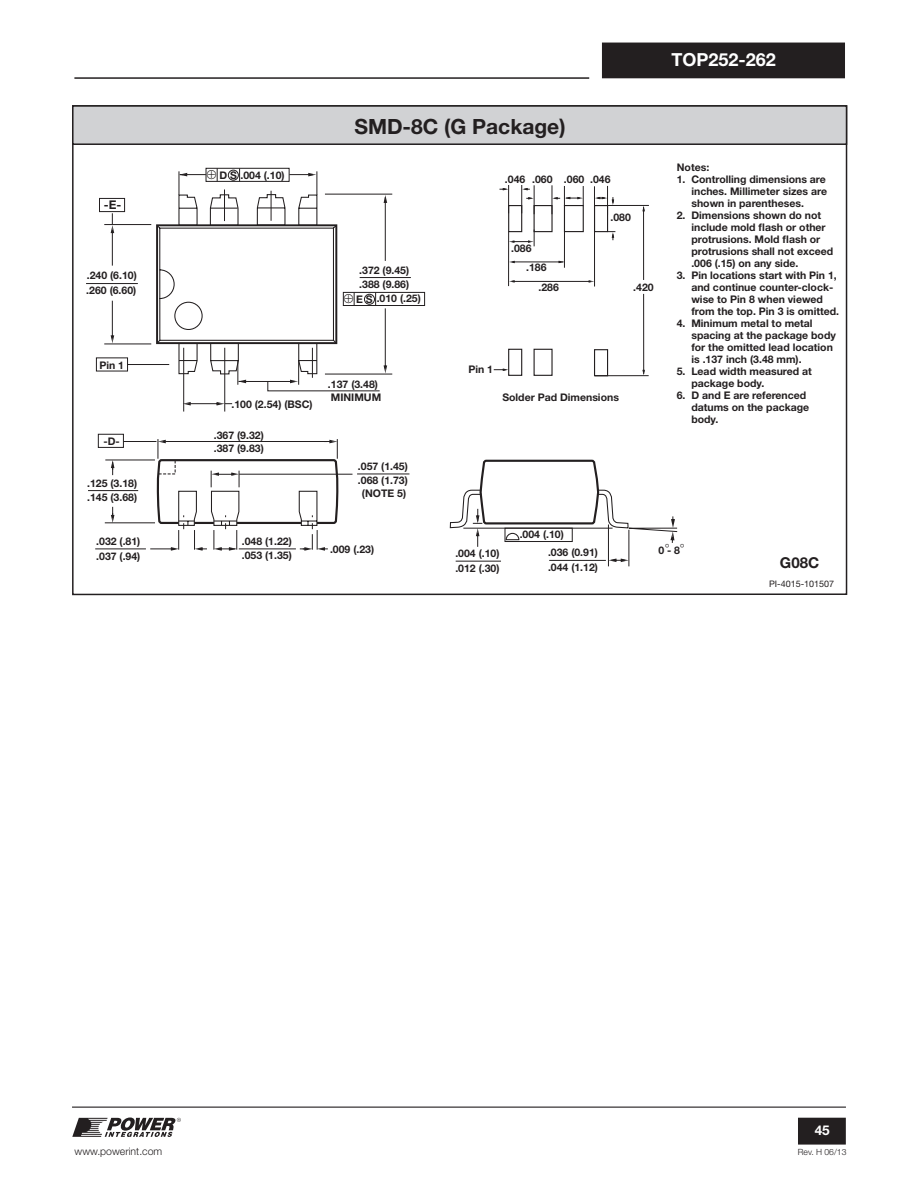
<style>
.page{position:relative;width:918px;height:1188px;background:#fff}
.page>*{position:absolute;margin:0;border:0;box-sizing:border-box;transform-origin:0 0}
.t1{font:700 21px "Helvetica Neue LT Std";color:#231f20}
.t2{font:700 18px "Helvetica Neue LT Std";color:#fff}
.t3{font:700 15px "Helvetica Neue LT Std";color:#231f20}
.t4{font:700 13.5px "Helvetica Neue LT Std";color:#fff}
.t5{font:700 12px "Helvetica Neue LT Std";color:#231f20}
.t6{font:700 10.5px/12px "Helvetica Neue LT Std";color:#231f20}
.t7{font:300 10.5px "Helvetica Neue LT Std";color:#231f20}
.t8{font:9px "Helvetica Neue LT Std";color:#231f20}
.t9{font:300 8.55px "Helvetica Neue LT Std";color:#231f20}
</style>
<div class="page">
<hr style="left:72px;top:1107px;width:774px;height:1px;background:#231f20">
<hr style="left:74px;top:77px;width:515px;height:2px;background:#231f20">
<div style="left:799px;top:1118px;width:46px;height:26px;background:#231f20"></div>
<div style="left:798px;top:1118px;width:48px;height:27px;border:2px solid #231f20"></div>
<div style="left:603px;top:43px;width:241px;height:35px;background:#231f20"></div>
<svg style="left:72px;top:1118px;width:109px;height:19px"></svg>
<div style="left:73px;top:106px;width:774px;height:38px;background:#d1d2d4"></div>
<div style="left:72px;top:105px;width:775px;height:40px;border:2px solid #231f20"></div>
<hr style="left:608px;top:524px;width:1px;height:42px;background:#231f20">
<hr style="left:629px;top:530px;width:1px;height:36px;background:#231f20">
<div style="left:98px;top:434px;width:26px;height:14px;border:1px solid #231f20"></div>
<hr style="left:123px;top:441px;width:33px;height:1px;background:#231f20">
<hr style="left:95px;top:549px;width:51px;height:1px;background:#231f20">
<hr style="left:88px;top:490px;width:50px;height:1px;background:#231f20">
<svg style="left:111px;top:461px;width:3px;height:14px"></svg>
<hr style="left:105px;top:460px;width:50px;height:1px;background:#231f20">
<hr style="left:105px;top:523px;width:50px;height:1px;background:#231f20">
<svg style="left:111px;top:507px;width:3px;height:16px"></svg>
<svg style="left:150px;top:439px;width:189px;height:112px"></svg>
<hr style="left:239px;top:474px;width:114px;height:1px;background:#231f20">
<hr style="left:357px;top:474px;width:52px;height:1px;background:#231f20">
<hr style="left:86px;top:283px;width:52px;height:1px;background:#231f20">
<svg style="left:184px;top:402px;width:48px;height:4px"></svg>
<hr style="left:325px;top:374px;width:67px;height:1px;background:#231f20">
<svg style="left:96px;top:194px;width:329px;height:177px"></svg>
<hr style="left:183px;top:348px;width:1px;height:64px;background:#231f20">
<hr style="left:224px;top:348px;width:1px;height:64px;background:#231f20">
<hr style="left:643px;top:294px;width:1px;height:80px;background:#231f20">
<hr style="left:643px;top:207px;width:1px;height:73px;background:#231f20">
<hr style="left:595px;top:205px;width:54px;height:1px;background:#231f20">
<hr style="left:595px;top:375px;width:54px;height:1px;background:#231f20">
<svg style="left:494px;top:185px;width:121px;height:192px"></svg>
<svg style="left:449px;top:459px;width:229px;height:103px"></svg>
<svg style="left:156px;top:168px;width:231px;height:223px"></svg>
<p class="t5" style="left:104px;top:198px;width:19px">-E-</p>
<p class="t6" style="left:87px;top:269px;width:52px">.240 (6.10)</p>
<p class="t6" style="left:86px;top:284px;width:52px">.260 (6.60)</p>
<p class="t6" style="left:99px;top:359px;width:26px">Pin 1</p>
<p class="t6" style="left:103px;top:435px;width:18px">-D-</p>
<p class="t6" style="left:87px;top:476px;width:52px;line-height:14.5px">.125 (3.18) .145 (3.68)</p>
<p class="t6" style="left:96px;top:533px;width:46px;line-height:15px">.032 (.81) .037 (.94)</p>
<h2 class="t2" style="left:672px;top:48px;width:106px">TOP252-262</h2>
<p class="t6" style="left:207px;top:169px;width:79px">⊕ D S .004 (.10)</p>
<p class="t6" style="left:232px;top:398px;width:83px">.100 (2.54) (BSC)</p>
<p class="t6" style="left:214px;top:428px;width:52px;line-height:13.6px">.367 (9.32) .387 (9.83)</p>
<p class="t6" style="left:242px;top:535px;width:52px">.048 (1.22)</p>
<p class="t6" style="left:242px;top:549px;width:52px">.053 (1.35)</p>
<p class="t1" style="left:354px;top:114px;width:213px">SMD-8C (G Package)</p>
<p class="t6" style="left:505px;top:173px;width:107px">.046 .060 .060 .046</p>
<p class="t6" style="left:359px;top:264px;width:52px">.372 (9.45)</p>
<p class="t6" style="left:359px;top:278px;width:52px">.388 (9.86)</p>
<p class="t6" style="left:356px;top:292px;width:66px">E S .010 (.25)</p>
<p class="t6" style="left:328px;top:377px;width:55px;line-height:13.6px">.137 (3.48)<br>MINIMUM</p>
<p class="t6" style="left:358px;top:460px;width:52px;line-height:13.5px;text-align:center">.057 (1.45) .068 (1.73) (NOTE 5)</p>
<p class="t6" style="left:526px;top:239px;width:22px;line-height:18.9px;text-indent:-15px">.086 .186</p>
<p class="t6" style="left:538px;top:281px;width:22px">.286</p>
<p class="t6" style="left:610px;top:211px;width:22px">.080</p>
<p class="t6" style="left:633px;top:281px;width:22px">.420</p>
<p class="t6" style="left:468px;top:363px;width:26px">Pin 1</p>
<p class="t6" style="left:502px;top:391px;width:118px">Solder Pad Dimensions</p>
<p class="t6" style="left:520px;top:528px;width:46px">.004 (.10)</p>
<p class="t6" style="left:677px;top:161px;width:34px">Notes:</p>
<p class="t6" style="left:691px;top:173px;width:137px;text-align:justify;text-indent:-15px">1. Controlling dimensions are inches. Millimeter sizes are shown in parentheses.</p>
<p class="t6" style="left:691px;top:209px;width:143px;text-indent:-15px">2. Dimensions shown do not include mold flash or other protrusions. Mold flash or protrusions shall not exceed .006 (.15) on any side.</p>
<p class="t6" style="left:691px;top:269px;width:149px;text-indent:-15px">3. Pin locations start with Pin 1, and continue counter-clock&shy;wise to Pin 8 when viewed from the top. Pin 3 is omitted.</p>
<p class="t6" style="left:691px;top:317px;width:146px;text-indent:-15px">4. Minimum metal to metal spacing at the package body for the omitted lead location is .137 inch (3.48 mm).</p>
<p class="t6" style="left:691px;top:365px;width:122px;text-indent:-15px">5. Lead width measured at package body.</p>
<p class="t6" style="left:691px;top:389px;width:119px;text-indent:-15px">6. D and E are referenced datums on the package body.</p>
<p class="t6" style="left:330px;top:543px;width:46px">.009 (.23)</p>
<p class="t6" style="left:455px;top:546px;width:46px;line-height:14.5px">.004 (.10) .012 (.30)</p>
<p class="t6" style="left:548px;top:545px;width:52px;line-height:14.7px">.036 (0.91) .044 (1.12)</p>
<p class="t6" style="left:658px;top:544px;width:23px">0 - 8</p>
<p class="t3" style="left:780px;top:553px;width:41px">G08C</p>
<p class="t8" style="left:769px;top:579px;width:67px">PI-4015-101507</p>
<p class="t7" style="left:75px;top:1145px;width:89px">www.powerint.com</p>
<p class="t4" style="left:815px;top:1122px;width:17px">45</p>
<p class="t9" style="left:798px;top:1147px;width:50px">Rev. H 06/13</p>
</div>
